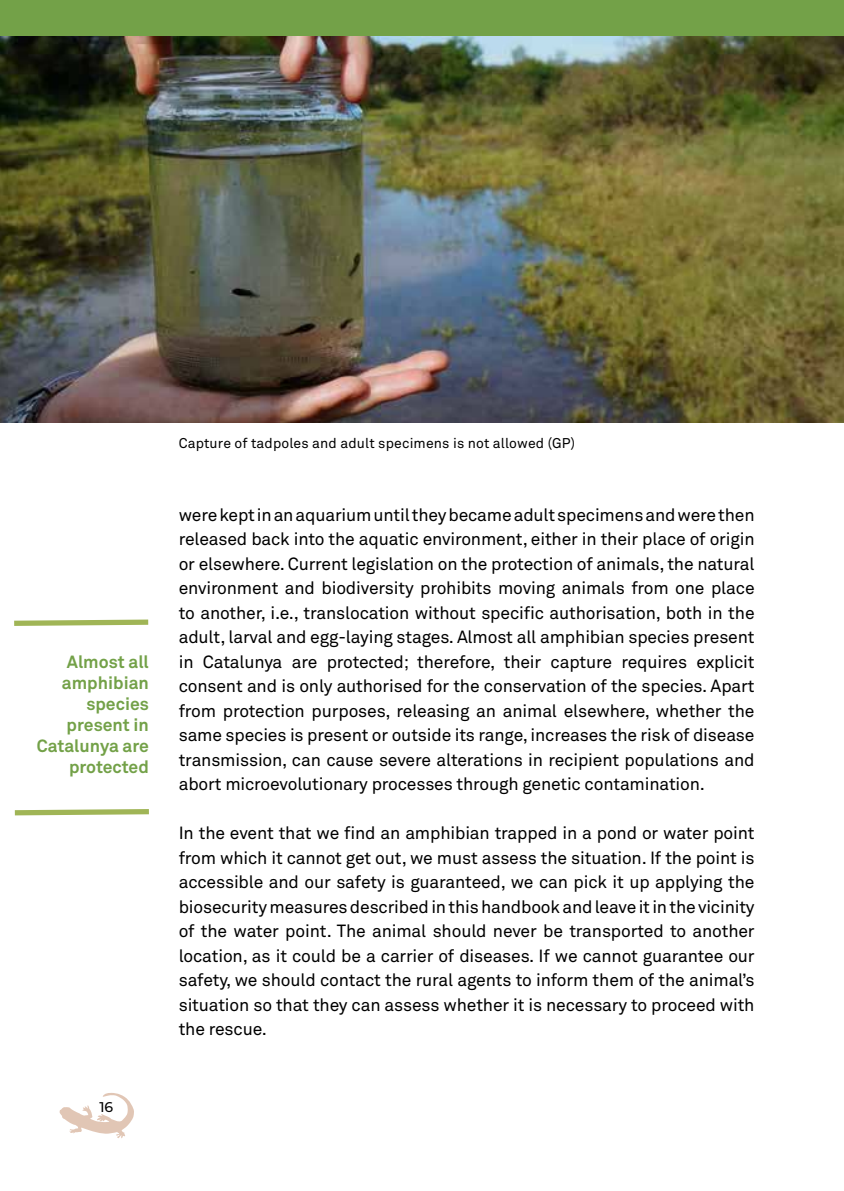
<style>
.page{position:relative;width:844px;height:1191px;background:#fff}
.page>*{position:absolute;margin:0;border:0;box-sizing:border-box;transform-origin:0 0}
.t1{font:17.5px/24.5px "Akkurat Pro";letter-spacing:-.01em;color:#000;text-align:justify}
.t2{font:700 17.5px/21px "Akkurat Pro";color:#73a148;text-align:right}
.t3{font:14px "Akkurat Pro";letter-spacing:.01em;color:#000}
.t4{font:500 14px "Montserrat";color:#000}
</style>
<div class="page">
<div style="left:0;top:0;width:843px;height:36px;background:#73a148"></div>
<svg style="left:59px;top:1093px;width:75px;height:45px"></svg>
<img style="left:0;top:36px;width:844px;height:386px">
<svg style="left:14px;top:619px;width:135px;height:7px"></svg>
<svg style="left:14px;top:809px;width:135px;height:7px"></svg>
<p class="t2" style="left:37px;top:651px;width:114px">Almost all amphibian species present in<br>Catalunya are protected</p>
<p class="t4" style="left:99px;top:1096px;width:15px">16</p>
<p class="t3" style="left:179px;top:435px;width:397px">Capture of tadpoles and adult specimens is not allowed (GP)</p>
<p class="t1" style="left:179px;top:503px;width:577px">were kept in an aquarium until they became adult specimens and were then released back into the aquatic environment, either in their place of origin or elsewhere. Current legislation on the protection of animals, the natural environment and biodiversity prohibits moving animals from one place to another, i.e., translocation without specific authorisation, both in the adult, larval and egg-laying stages. Almost all amphibian species present in Catalunya are protected; therefore, their capture requires explicit consent and is only authorised for the conservation of the species. Apart from protection purposes, releasing an animal elsewhere, whether the same species is present or outside its range, increases the risk of disease transmission, can cause severe alterations in recipient populations and abort microevolutionary processes through genetic contamination.</p>
<p class="t1" style="left:179px;top:821px;width:577px">In the event that we find an amphibian trapped in a pond or water point from which it cannot get out, we must assess the situation. If the point is accessible and our safety is guaranteed, we can pick it up applying the biosecurity measures described in this handbook and leave it in the vicinity of the water point. The animal should never be transported to another location, as it could be a carrier of diseases. If we cannot guarantee our safety, we should contact the rural agents to inform them of the animal’s situation so that they can assess whether it is necessary to proceed with the rescue.</p>
</div>
